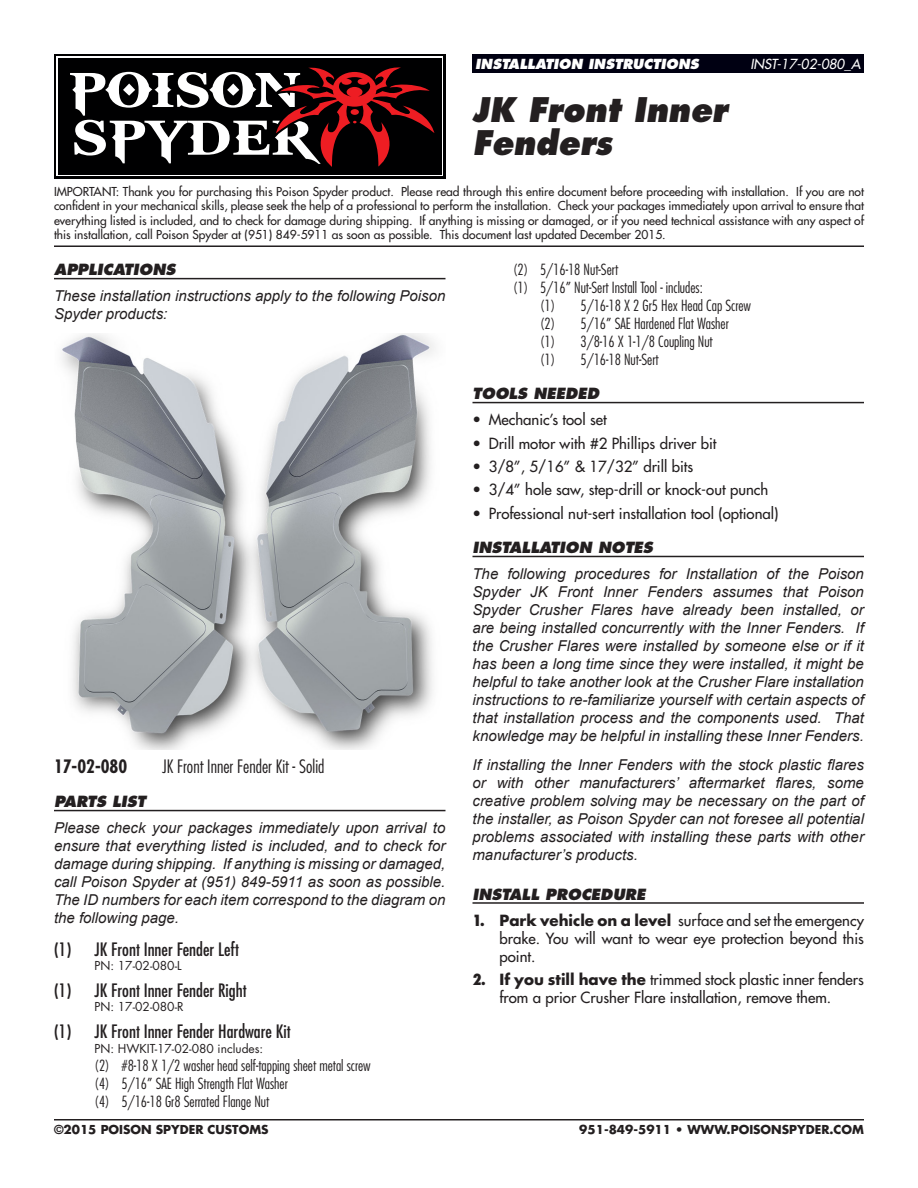
<style>
.page{position:relative;width:918px;height:1188px;background:#fff}
.page>*{position:absolute;margin:0;border:0;box-sizing:border-box;transform-origin:0 0}
.t1{font:italic 800 33px/33px "Futura";color:#231f20;scale:.95 1}
.Part_List{font:condensed 18px "Futura";color:#231f20}
.Part_Number___Name{font:300 condensed 18px "Futura";color:#231f20}
.Part_Number___Name-2{font:700 condensed 18px "Futura";color:#231f20}
.Notes{font:italic 15px/18px "Arial";color:#231f20;text-align:justify}
.t2{font:15px/18px "Futura";color:#231f20;text-align:justify}
.Part_List_Indented{font:300 condensed 15px "Futura";color:#231f20}
.Section_Head{font:italic 800 15px "Futura";color:#231f20}
.t3{font:italic 800 13.5px "Futura";color:#fff}
.t4{font:italic 13.5px "Futura";color:#fff}
.Important{font:12px/14.4px "Futura";color:#231f20;text-align:justify}
.t5{font:700 12px "Futura";color:#231f20}
.Part_List_Part_Numbe{font:12px "Futura";color:#231f20}
.s1{font-weight:800;font-stretch:condensed}
.s2{font-weight:700}
</style>
<div class="page">
<hr style="left:54px;top:1119px;width:810px;height:1px;background:#231f20">
<svg style="left:54px;top:54px;width:392px;height:125px;fill:#000001"></svg>
<div style="left:57px;top:57px;width:386px;height:119px;background:#000001"></div>
<svg style="left:70px;top:67px;width:364px;height:100px"></svg>
<div style="left:472px;top:54px;width:392px;height:18px;background:#000012"></div>
<hr style="left:54px;top:245px;width:810px;height:2px;background:#231f20">
<hr style="left:54px;top:278px;width:392px;height:1px;background:#231f20">
<hr style="left:54px;top:810px;width:392px;height:1px;background:#231f20">
<img style="left:61px;top:333px;width:374px;height:417px">
<hr style="left:472px;top:402px;width:392px;height:1px;background:#231f20">
<hr style="left:472px;top:556px;width:392px;height:1px;background:#231f20">
<hr style="left:472px;top:902px;width:392px;height:2px;background:#231f20">
<p class="t3" style="left:475px;top:55px;width:225px">INSTALLATION INSTRUCTIONS</p>
<p class="t4" style="left:750px;top:55px;width:112px">INST-17-02-080_A</p>
<h1 class="t1" style="left:472px;top:93px;width:270px">JK Front Inner<br>Fenders</h1>
<p class="Important" style="left:54px;top:184px;width:812px">IMPORTANT: Thank you for purchasing this Poison Spyder product. Please read through this entire document before proceeding with installation. If you are not confident in your mechanical skills, please seek the help of a professional to perform the installation. Check your packages immediately upon arrival to ensure that everything listed is included, and to check for damage during shipping. If anything is missing or damaged, or if you need technical assistance with any aspect of this installation, call Poison Spyder at (951) 849-5911 as soon as possible. This document last updated December 2015.</p>
<p class="Section_Head" style="left:54px;top:260px;width:123px">APPLICATIONS</p>
<p class="Notes" style="left:54px;top:287px;width:393px">These installation instructions apply to the following Poison<br>Spyder products:</p>
<p class="Part_List_Indented" style="left:513px;top:261px;width:107px">(2) 5/16-18 Nut-Sert</p>
<p class="Part_List_Indented" style="left:513px;top:279px;width:191px">(1) 5/16” Nut-Sert Install Tool - includes:</p>
<p class="Part_List_Indented" style="left:540px;top:297px;width:213px">(1) 5/16-18 X 2 Gr5 Hex Head Cap Screw</p>
<p class="Part_List_Indented" style="left:540px;top:315px;width:190px">(2) 5/16” SAE Hardened Flat Washer</p>
<p class="Part_List_Indented" style="left:540px;top:333px;width:174px">(1) 3/8-16 X 1-1/8 Coupling Nut</p>
<p class="Part_List_Indented" style="left:540px;top:351px;width:120px">(1) 5/16-18 Nut-Sert</p>
<p class="Section_Head" style="left:472px;top:384px;width:128px">TOOLS NEEDED</p>
<p class="t2" style="left:472px;top:411px;width:136px">• Mechanic’s tool set</p>
<p class="t2" style="left:472px;top:434px;width:245px">• Drill motor with #2 Phillips driver bit</p>
<p class="t2" style="left:472px;top:458px;width:222px">• 3/8”, 5/16” &amp; 17/32” drill bits</p>
<p class="t2" style="left:472px;top:481px;width:297px">• 3/4” hole saw, step-drill or knock-out punch</p>
<p class="t2" style="left:472px;top:504px;width:308px">• Professional nut-sert installation tool (optional)</p>
<p class="Section_Head" style="left:472px;top:538px;width:182px">INSTALLATION NOTES</p>
<p class="Notes" style="left:472px;top:565px;width:393px">The following procedures for Installation of the Poison Spyder JK Front Inner Fenders assumes that Poison Spyder Crusher Flares have already been installed, or are being installed concurrently with the Inner Fenders. If the Crusher Flares were installed by someone else or if it has been a long time since they were installed, it might be helpful to take another look at the Crusher Flare installation instructions to re-familiarize yourself with certain aspects of that installation process and the components used. That knowledge may be helpful in installing these Inner Fenders.</p>
<p class="Notes" style="left:472px;top:756px;width:393px">If installing the Inner Fenders with the stock plastic flares or with other manufacturers’ aftermarket flares, some creative problem solving may be necessary on the part of the installer, as Poison Spyder can not foresee all potential problems associated with installing these parts with other manufacturer’s products.</p>
<p class="Section_Head" style="left:472px;top:884px;width:175px">INSTALL PROCEDURE</p>
<p class="t2" style="left:500px;top:911px;width:366px;text-indent:-27px"><span class="s1">1.</span> <span class="s2">Park vehicle on a level</span> surface and set the emergency brake. You will want to wear eye protection beyond this point.</p>
<p class="t2" style="left:472px;top:971px;width:393px;text-align:center"><span class="s1">2.</span> <span class="s2">If you still have the</span> trimmed stock plastic inner fenders from a prior Crusher Flare installation, remove them.</p>
<p class="Part_Number___Name-2" style="left:54px;top:755px;width:75px">17-02-080</p>
<p class="Part_Number___Name" style="left:162px;top:756px;width:164px">JK Front Inner Fender Kit - Solid</p>
<p class="Section_Head" style="left:54px;top:792px;width:93px">PARTS LIST</p>
<p class="Notes" style="left:54px;top:819px;width:393px">Please check your packages immediately upon arrival to ensure that everything listed is included, and to check for damage during shipping. If anything is missing or damaged, call Poison Spyder at (951) 849-5911 as soon as possible.<br>The ID numbers for each item correspond to the diagram on the following page.</p>
<p class="Part_List" style="left:54px;top:938px;width:187px">(1) JK Front Inner Fender Left</p>
<p class="Part_List_Part_Numbe" style="left:94px;top:958px;width:89px">PN: 17-02-080-L</p>
<p class="Part_List" style="left:54px;top:980px;width:194px">(1) JK Front Inner Fender Right</p>
<p class="Part_List_Part_Numbe" style="left:94px;top:999px;width:91px">PN: 17-02-080-R</p>
<p class="Part_List" style="left:54px;top:1021px;width:238px">(1) JK Front Inner Fender Hardware Kit</p>
<p class="Part_List_Part_Numbe" style="left:94px;top:1041px;width:170px">PN: HWKIT-17-02-080 includes:</p>
<p class="Part_List_Indented" style="left:94px;top:1056px;width:278px">(2) #8-18 X 1/2 washer head self-tapping sheet metal screw</p>
<p class="Part_List_Indented" style="left:94px;top:1074px;width:195px">(4) 5/16” SAE High Strength Flat Washer</p>
<p class="Part_List_Indented" style="left:94px;top:1092px;width:176px">(4) 5/16-18 Gr8 Serrated Flange Nut</p>
<p class="t5" style="left:54px;top:1122px;width:216px">©2015 POISON SPYDER CUSTOMS</p>
<p class="t5" style="left:579px;top:1122px;width:286px">951-849-5911 • WWW.POISONSPYDER.COM</p>
</div>
